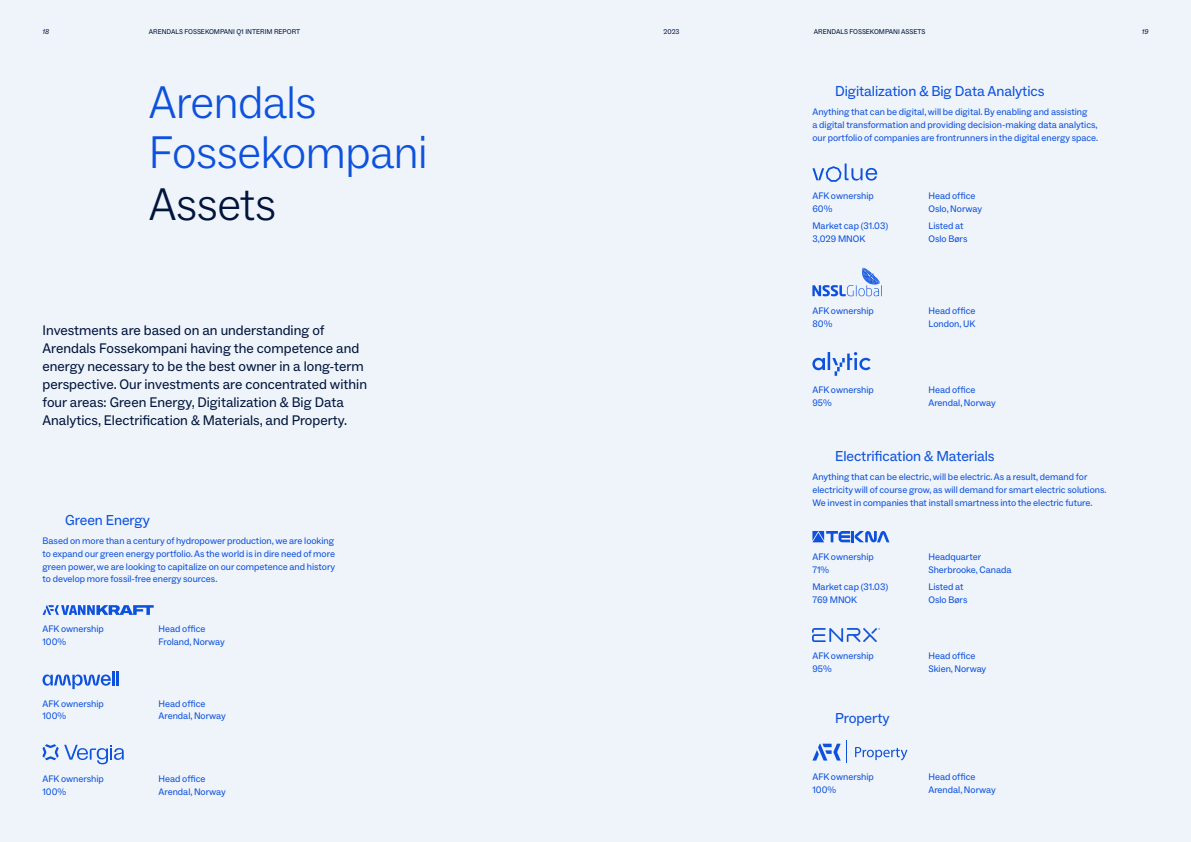
<style>
.page{position:relative;width:1191px;height:842px;background:#eff4fb}
.page>*{position:absolute;margin:0;border:0;box-sizing:border-box;transform-origin:0 0}
.t1{font:300 46px/50px "ABC Social";letter-spacing:-.01em;color:#0d51dd}
.t2{font:300 46px "ABC Social";letter-spacing:-.01em;color:#01153c}
.t3{font:14.5px "ABC Social";letter-spacing:-.005em;color:#0d51dd}
.Intro_copy{font:14px/18px "ABC Social";color:#01153c}
.Body_copy__Left{font:9.5px/12.8px "ABC Social";color:#0d51dd}
.Body_copy__no_baseli{font:9.5px "ABC Social";color:#0d51dd}
.t4{font:7px "ABC Social";color:#01153c}
.t5{font:italic 7px "ABC Social";color:#01153c}
</style>
<div class="page">
<svg style="left:812px;top:163px;width:65px;height:19px"></svg>
<svg style="left:812px;top:268px;width:70px;height:28px"></svg>
<svg style="left:812px;top:352px;width:58px;height:24px"></svg>
<svg style="left:812px;top:531px;width:77px;height:11px"></svg>
<img style="left:812px;top:628px;width:67px;height:14px">
<svg style="left:855px;top:747px;width:52px;height:13px"></svg>
<svg style="left:846px;top:740px;width:1px;height:22px"></svg>
<svg style="left:812px;top:744px;width:28px;height:16px"></svg>
<svg style="left:43px;top:605px;width:111px;height:10px"></svg>
<svg style="left:43px;top:674px;width:68px;height:15px"></svg>
<hr style="left:112px;top:671px;width:3px;height:14px;background:#0d51dd">
<svg style="left:117px;top:671px;width:2px;height:14px"></svg>
<svg style="left:42px;top:744px;width:82px;height:20px"></svg>
<p class="t5" style="left:43px;top:27px;width:8px">18</p>
<p class="t4" style="left:149px;top:27px;width:153px">ARENDALS FOSSEKOMPANI Q1 INTERIM REPORT</p>
<p class="t4" style="left:663px;top:27px;width:17px">2023</p>
<p class="t4" style="left:814px;top:27px;width:113px">ARENDALS FOSSEKOMPANI ASSETS</p>
<p class="t5" style="left:1141px;top:27px;width:8px">19</p>
<h1 class="t1" style="left:149px;top:78px;width:280px">Arendals<br>Fossekompani</h1>
<h1 class="t2" style="left:149px;top:177px;width:129px">Assets</h1>
<p class="Intro_copy" style="left:43px;top:322px;width:326px">Investments are based on an understanding of Arendals Fossekompani having the competence and energy necessary to be the best owner in a long-term perspective. Our investments are concentrated within four areas: Green Energy, Digitalization &amp; Big Data Analytics, Electrification &amp; Materials, and Property.</p>
<h3 class="t3" style="left:65px;top:511px;width:86px">Green Energy</h3>
<p class="Body_copy__Left" style="left:43px;top:535px;width:294px;text-align:justify">Based on more than a century of hydropower production, we are looking to expand our green energy portfolio. As the world is in dire need of more green power, we are looking to capitalize on our competence and history to develop more fossil-free energy sources.</p>
<p class="Body_copy__no_baseli" style="left:43px;top:623px;width:63px">AFK ownership</p>
<p class="Body_copy__no_baseli" style="left:43px;top:636px;width:25px">100%</p>
<p class="Body_copy__no_baseli" style="left:158px;top:623px;width:48px">Head office</p>
<p class="Body_copy__no_baseli" style="left:158px;top:636px;width:68px">Froland, Norway</p>
<p class="Body_copy__no_baseli" style="left:43px;top:697px;width:63px">AFK ownership</p>
<p class="Body_copy__no_baseli" style="left:43px;top:710px;width:25px">100%</p>
<p class="Body_copy__no_baseli" style="left:158px;top:697px;width:48px">Head office</p>
<p class="Body_copy__no_baseli" style="left:158px;top:710px;width:69px">Arendal, Norway</p>
<p class="Body_copy__no_baseli" style="left:43px;top:773px;width:63px">AFK ownership</p>
<p class="Body_copy__no_baseli" style="left:43px;top:785px;width:25px">100%</p>
<p class="Body_copy__no_baseli" style="left:158px;top:773px;width:48px">Head office</p>
<p class="Body_copy__no_baseli" style="left:158px;top:785px;width:69px">Arendal, Norway</p>
<h3 class="t3" style="left:835px;top:82px;width:211px">Digitalization &amp; Big Data Analytics</h3>
<p class="Body_copy__Left" style="left:812px;top:106px;width:287px">Anything that can be digital, will be digital. By enabling and assisting<br>a digital transformation and providing decision-making data analytics, our portfolio of companies are frontrunners in the digital energy space.</p>
<p class="Body_copy__no_baseli" style="left:812px;top:190px;width:63px">AFK ownership</p>
<p class="Body_copy__no_baseli" style="left:812px;top:203px;width:21px">60%</p>
<p class="Body_copy__no_baseli" style="left:928px;top:190px;width:48px">Head office</p>
<p class="Body_copy__no_baseli" style="left:928px;top:203px;width:55px">Oslo, Norway</p>
<p class="Body_copy__no_baseli" style="left:812px;top:220px;width:77px">Market cap (31.03)</p>
<p class="Body_copy__no_baseli" style="left:812px;top:233px;width:54px">3,029 MNOK</p>
<p class="Body_copy__no_baseli" style="left:928px;top:220px;width:37px">Listed at</p>
<p class="Body_copy__no_baseli" style="left:928px;top:233px;width:40px">Oslo Børs</p>
<p class="Body_copy__no_baseli" style="left:812px;top:305px;width:63px">AFK ownership</p>
<p class="Body_copy__no_baseli" style="left:812px;top:317px;width:21px">80%</p>
<p class="Body_copy__no_baseli" style="left:928px;top:305px;width:48px">Head office</p>
<p class="Body_copy__no_baseli" style="left:928px;top:317px;width:48px">London, UK</p>
<p class="Body_copy__no_baseli" style="left:812px;top:384px;width:63px">AFK ownership</p>
<p class="Body_copy__no_baseli" style="left:812px;top:397px;width:21px">95%</p>
<p class="Body_copy__no_baseli" style="left:928px;top:384px;width:48px">Head office</p>
<p class="Body_copy__no_baseli" style="left:928px;top:397px;width:69px">Arendal, Norway</p>
<h3 class="t3" style="left:835px;top:447px;width:161px">Electrification &amp; Materials</h3>
<p class="Body_copy__Left" style="left:812px;top:471px;width:296px">Anything that can be electric, will be electric. As a result, demand for electricity will of course grow, as will demand for smart electric solutions.<br>We invest in companies that install smartness into the electric future.</p>
<p class="Body_copy__no_baseli" style="left:812px;top:551px;width:63px">AFK ownership</p>
<p class="Body_copy__no_baseli" style="left:812px;top:563px;width:18px">71%</p>
<p class="Body_copy__no_baseli" style="left:928px;top:551px;width:54px">Headquarter</p>
<p class="Body_copy__no_baseli" style="left:928px;top:563px;width:85px">Sherbrooke, Canada</p>
<p class="Body_copy__no_baseli" style="left:812px;top:581px;width:77px">Market cap (31.03)</p>
<p class="Body_copy__no_baseli" style="left:812px;top:594px;width:46px">769 MNOK</p>
<p class="Body_copy__no_baseli" style="left:928px;top:581px;width:37px">Listed at</p>
<p class="Body_copy__no_baseli" style="left:928px;top:594px;width:40px">Oslo Børs</p>
<p class="Body_copy__no_baseli" style="left:812px;top:650px;width:63px">AFK ownership</p>
<p class="Body_copy__no_baseli" style="left:812px;top:663px;width:21px">95%</p>
<p class="Body_copy__no_baseli" style="left:928px;top:650px;width:48px">Head office</p>
<p class="Body_copy__no_baseli" style="left:928px;top:663px;width:59px">Skien, Norway</p>
<h3 class="t3" style="left:835px;top:709px;width:56px">Property</h3>
<p class="Body_copy__no_baseli" style="left:812px;top:771px;width:63px">AFK ownership</p>
<p class="Body_copy__no_baseli" style="left:812px;top:783px;width:25px">100%</p>
<p class="Body_copy__no_baseli" style="left:928px;top:771px;width:48px">Head office</p>
<p class="Body_copy__no_baseli" style="left:928px;top:783px;width:69px">Arendal, Norway</p>
</div>
